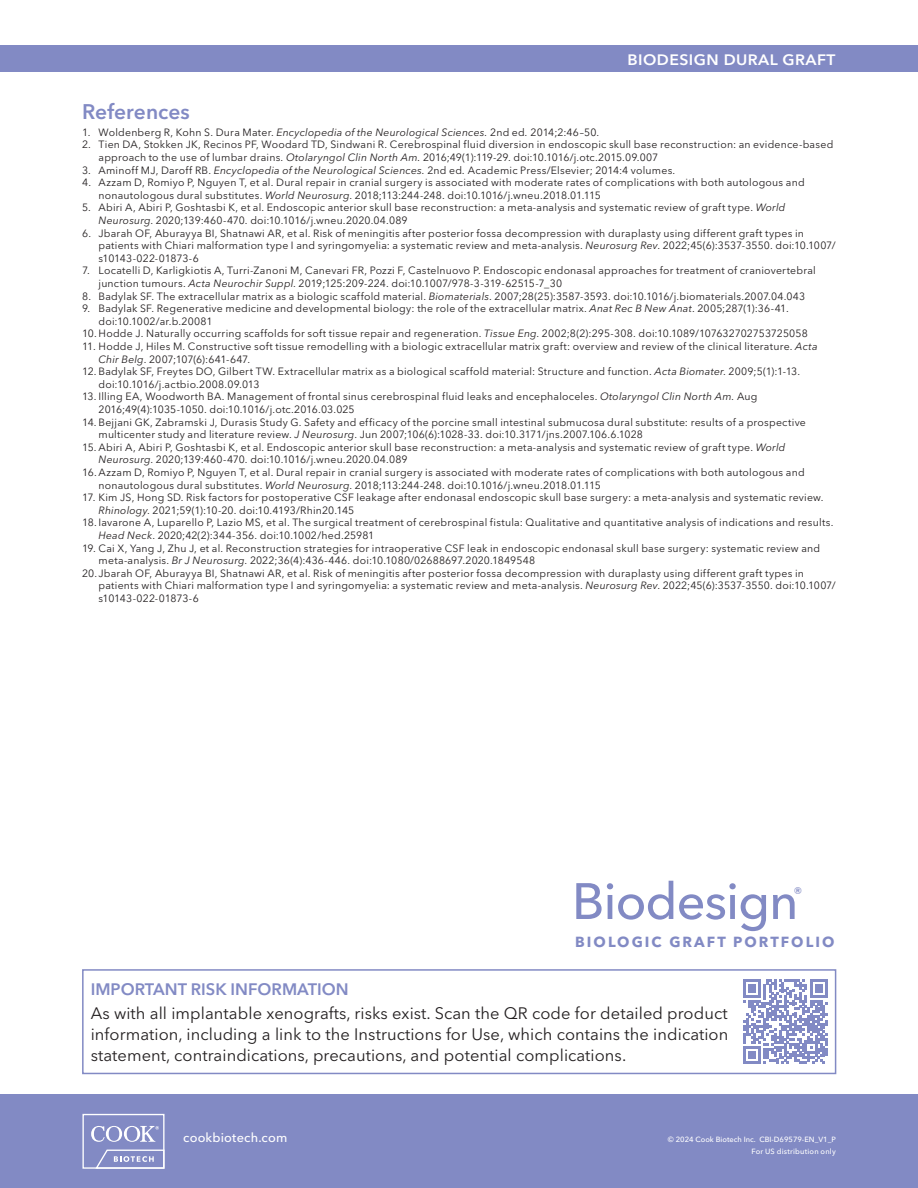
<style>
.page{position:relative;width:918px;height:1188px;background:#fff}
.page>*{position:absolute;margin:0;border:0;box-sizing:border-box;transform-origin:0 0}
.t1{font:500 50.55px "Avenir Next LT Pro";letter-spacing:-.02em;color:#828ac4}
.t2{font:600 21px "Avenir Next LT Pro";color:#828ac4}
.t3{font:16.5px/21px "Avenir Next LT Pro";letter-spacing:.005em;color:#231f20;text-align:justify}
.t4{font:600 16.5px "Avenir Next LT Pro";color:#828ac4}
.t5{font:500 15.15px "Avenir Next LT Pro";color:#828ac4}
.t6{font:600 15px "Avenir Next LT Pro";letter-spacing:.03em;color:#fff;scale:1.05 1}
.t7{font:700 14.55px "Avenir Next LT Pro";letter-spacing:.14em;color:#828ac4}
.t8{font:500 12.75px "Avenir Next LT Pro";letter-spacing:.015em;color:#fff}
.t9{font:10.5px/12.6px "Avenir Next LT Pro";letter-spacing:.02em;color:#231f20}
.t10{font:500 7.5px/12px "Avenir Next LT Pro";color:#fff;text-align:right}
.s1{font-style:italic}
</style>
<div class="page">
<div style="left:0;top:45px;width:918px;height:27px;background:#828ac4"></div>
<div style="left:0;top:1094px;width:918px;height:94px;background:#828ac4"></div>
<div style="left:82px;top:1114px;width:83px;height:55px;border:1px solid #fff"></div>
<svg style="left:94px;top:1149px;width:71px;height:20px"></svg>
<svg style="left:91px;top:1126px;width:68px;height:16px"></svg>
<div style="left:82px;top:969px;width:754px;height:105px;border:2px solid #828ac4"></div>
<svg style="left:743px;top:979px;width:85px;height:85px"></svg>
<h3 class="t6" style="left:627px;top:51px;width:200px">BIODESIGN DURAL GRAFT</h3>
<h2 class="t2" style="left:82px;top:99px;width:109px">References</h2>
<p class="t9" style="left:82px;top:126px;width:519px">1. Woldenberg R, Kohn S. Dura Mater. <span class="s1">Encyclopedia of the Neurological Sciences.</span> 2nd ed<span class="s1">.</span> 2014;2:46–50.</p>
<p class="t9" style="left:99px;top:138px;width:736px;text-indent:-16px">2. Tien DA, Stokken JK, Recinos PF, Woodard TD, Sindwani R. Cerebrospinal fluid diversion in endoscopic skull base reconstruction: an evidence-based approach to the use of lumbar drains. <span class="s1">Otolaryngol Clin North Am.</span> 2016;49(1):119-29. doi:10.1016/j.otc.2015.09.007</p>
<p class="t9" style="left:82px;top:164px;width:595px">3. Aminoff MJ, Daroff RB. <span class="s1">Encyclopedia of the Neurological Sciences.</span> 2nd ed<span class="s1">.</span> Academic Press/Elsevier; 2014:4 volumes.</p>
<p class="t9" style="left:99px;top:176px;width:708px;text-indent:-16px">4. Azzam D, Romiyo P, Nguyen T, et al. Dural repair in cranial surgery is associated with moderate rates of complications with both autologous and nonautologous dural substitutes. <span class="s1">World Neurosurg</span>. 2018;113:244-248. doi:10.1016/j.wneu.2018.01.115</p>
<p class="t9" style="left:99px;top:201px;width:688px;text-indent:-16px">5. Abiri A, Abiri P, Goshtasbi K, et al. Endoscopic anterior skull base reconstruction: a meta-analysis and systematic review of graft type. <span class="s1">World<br>Neurosurg</span>. 2020;139:460-470. doi:10.1016/j.wneu.2020.04.089</p>
<p class="t9" style="left:99px;top:227px;width:739px;text-indent:-16px">6. Jbarah OF, Aburayya BI, Shatnawi AR, et al. Risk of meningitis after posterior fossa decompression with duraplasty using different graft types in patients with Chiari malformation type I and syringomyelia: a systematic review and meta-analysis. <span class="s1">Neurosurg Rev</span>. 2022;45(6):3537-3550. doi:10.1007/ s10143-022-01873-6</p>
<p class="t9" style="left:99px;top:264px;width:719px;text-indent:-16px">7. Locatelli D, Karligkiotis A, Turri-Zanoni M, Canevari FR, Pozzi F, Castelnuovo P. Endoscopic endonasal approaches for treatment of craniovertebral junction tumours. <span class="s1">Acta Neurochir Suppl</span>. 2019;125:209-224. doi:10.1007/978-3-319-62515-7_30</p>
<p class="t9" style="left:82px;top:290px;width:725px">8. Badylak SF. The extracellular matrix as a biologic scaffold material. <span class="s1">Biomaterials</span>. 2007;28(25):3587-3593. doi:10.1016/j.biomaterials.2007.04.043</p>
<p class="t9" style="left:99px;top:302px;width:692px;text-indent:-16px">9. Badylak SF. Regenerative medicine and developmental biology: the role of the extracellular matrix. <span class="s1">Anat Rec B New Anat</span>. 2005;287(1):36-41. doi:10.1002/ar.b.20081</p>
<p class="t9" style="left:82px;top:327px;width:727px">10. Hodde J. Naturally occurring scaffolds for soft tissue repair and regeneration. <span class="s1">Tissue Eng</span>. 2002;8(2):295-308. doi:10.1089/107632702753725058</p>
<p class="t9" style="left:99px;top:340px;width:721px;text-indent:-16px">11. Hodde J, Hiles M. Constructive soft tissue remodelling with a biologic extracellular matrix graft: overview and review of the clinical literature. <span class="s1">Acta<br>Chir Belg</span>. 2007;107(6):641-647.</p>
<p class="t9" style="left:99px;top:365px;width:703px;text-indent:-16px">12. Badylak SF, Freytes DO, Gilbert TW. Extracellular matrix as a biological scaffold material: Structure and function. <span class="s1">Acta Biomater</span>. 2009;5(1):1-13. doi:10.1016/j.actbio.2008.09.013</p>
<p class="t9" style="left:99px;top:390px;width:661px;text-indent:-16px">13. Illing EA, Woodworth BA. Management of frontal sinus cerebrospinal fluid leaks and encephaloceles. <span class="s1">Otolaryngol Clin North Am.</span> Aug<br>2016;49(4):1035-1050. doi:10.1016/j.otc.2016.03.025</p>
<p class="t9" style="left:99px;top:416px;width:709px;text-indent:-16px">14. Bejjani GK, Zabramski J, Durasis Study G. Safety and efficacy of the porcine small intestinal submucosa dural substitute: results of a prospective multicenter study and literature review. <span class="s1">J Neurosurg</span>. Jun 2007;106(6):1028-33. doi:10.3171/jns.2007.106.6.1028</p>
<p class="t9" style="left:99px;top:441px;width:688px;text-indent:-16px">15. Abiri A, Abiri P, Goshtasbi K, et al. Endoscopic anterior skull base reconstruction: a meta-analysis and systematic review of graft type. <span class="s1">World<br>Neurosurg</span>. 2020;139:460-470. doi:10.1016/j.wneu.2020.04.089</p>
<p class="t9" style="left:99px;top:466px;width:708px;text-indent:-16px">16. Azzam D, Romiyo P, Nguyen T, et al. Dural repair in cranial surgery is associated with moderate rates of complications with both autologous and nonautologous dural substitutes. <span class="s1">World Neurosurg</span>. 2018;113:244-248. doi:10.1016/j.wneu.2018.01.115</p>
<p class="t9" style="left:99px;top:491px;width:727px;text-indent:-16px">17. Kim JS, Hong SD. Risk factors for postoperative CSF leakage after endonasal endoscopic skull base surgery: a meta-analysis and systematic review.<br><span class="s1">Rhinology</span>. 2021;59(1):10-20. doi:10.4193/Rhin20.145</p>
<p class="t9" style="left:99px;top:516px;width:736px;text-indent:-16px">18. Iavarone A, Luparello P, Lazio MS, et al. The surgical treatment of cerebrospinal fistula: Qualitative and quantitative analysis of indications and results.<br><span class="s1">Head Neck</span>. 2020;42(2):344-356. doi:10.1002/hed.25981</p>
<p class="t9" style="left:99px;top:542px;width:723px;text-indent:-16px">19. Cai X, Yang J, Zhu J, et al. Reconstruction strategies for intraoperative CSF leak in endoscopic endonasal skull base surgery: systematic review and meta-analysis. <span class="s1">Br J Neurosurg</span>. 2022;36(4):436-446. doi:10.1080/02688697.2020.1849548</p>
<p class="t9" style="left:99px;top:567px;width:739px;text-indent:-16px">20. Jbarah OF, Aburayya BI, Shatnawi AR, et al. Risk of meningitis after posterior fossa decompression with duraplasty using different graft types in patients with Chiari malformation type I and syringomyelia: a systematic review and meta-analysis. <span class="s1">Neurosurg Rev</span>. 2022;45(6):3537-3550. doi:10.1007/ s10143-022-01873-6</p>
<h1 class="t1" style="left:572px;top:871px;width:228px">Biodesign</h1>
<h3 class="t5" style="left:793px;top:884px;width:11px">®</h3>
<h3 class="t7" style="left:575px;top:933px;width:261px">BIOLOGIC GRAFT PORTFOLIO</h3>
<h3 class="t4" style="left:91px;top:979px;width:259px">IMPORTANT RISK INFORMATION</h3>
<p class="t3" style="left:91px;top:1003px;width:639px">As with all implantable xenografts, risks exist. Scan the QR code for detailed product information, including a link to the Instructions for Use, which contains the indication statement, contraindications, precautions, and potential complications.</p>
<p class="t8" style="left:183px;top:1130px;width:106px">cookbiotech.com</p>
<p class="t10" style="left:668px;top:1133px;width:169px">© 2024 Cook Biotech Inc. CBI-D69579-EN_V1_P<br>For US distribution only</p>
</div>
